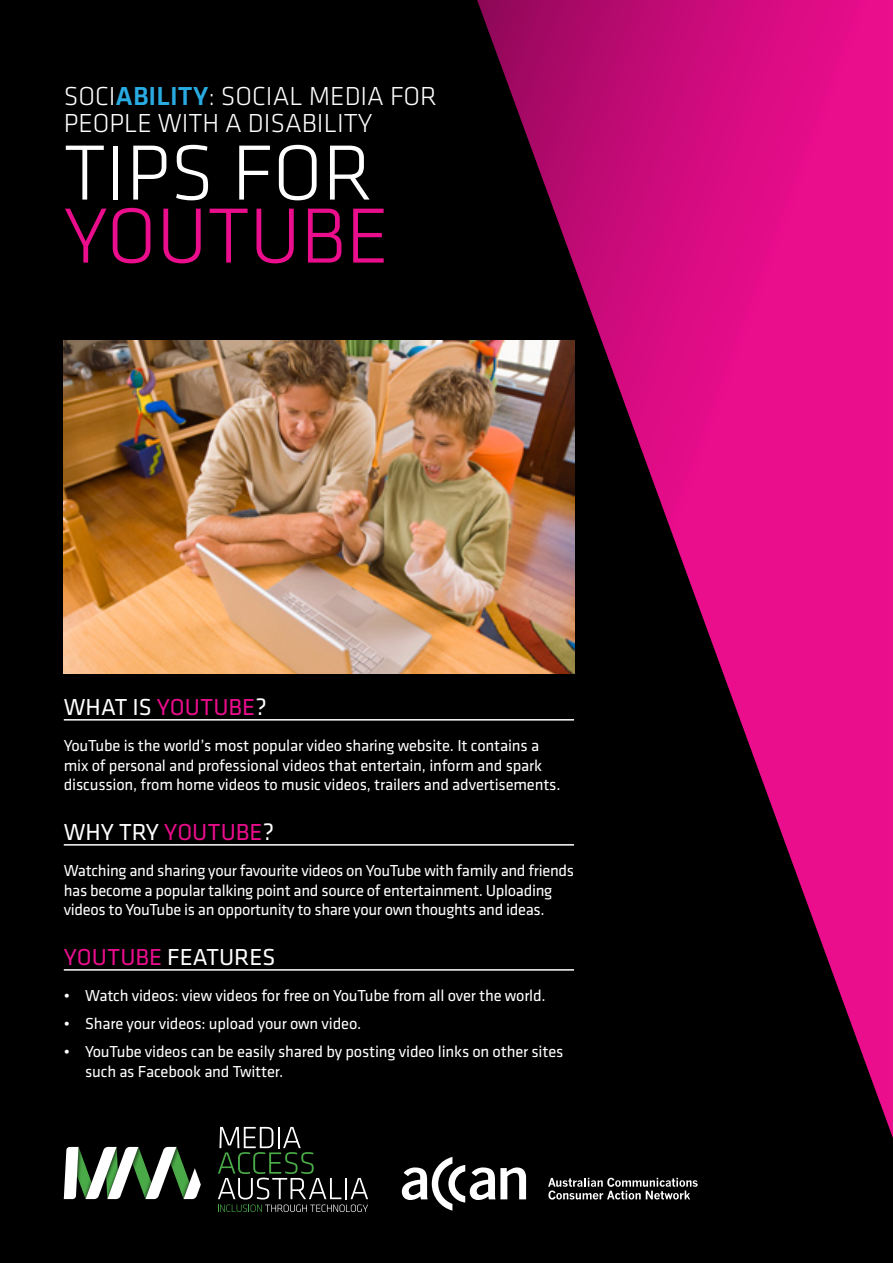
<style>
.page{position:relative;width:893px;height:1263px;background:#000}
.page>*{position:absolute;margin:0;border:0;box-sizing:border-box;transform-origin:0 0}
.t1{font:300 81px "Klavika";color:#fff}
.t2{font:300 81px "Klavika";color:#ea0d8c}
.t3{font:300 27px/27px "Klavika";color:#fff}
.t4{font:24px "Klavika";color:#fff}
.t5{font:16.5px/19.5px "Klavika";letter-spacing:-.01em;color:#fff}
.s1{font-weight:500;color:#29abe2}
.s2{color:#ea0d8c}
</style>
<div class="page">
<svg style="left:461px;top:0;width:432px;height:1200px"></svg>
<hr style="left:64px;top:719px;width:510px;height:1px;background:#fff">
<hr style="left:64px;top:844px;width:510px;height:1px;background:#fff">
<hr style="left:64px;top:969px;width:510px;height:2px;background:#fff">
<img style="left:64px;top:340px;width:510px;height:333px">
<svg style="left:64px;top:1147px;width:137px;height:52px"></svg>
<svg style="left:218px;top:1127px;width:150px;height:85px"></svg>
<svg style="left:548px;top:1178px;width:150px;height:21px"></svg>
<svg style="left:402px;top:1157px;width:124px;height:53px"></svg>
<h2 class="t3" style="left:64px;top:83px;width:375px">SOCI<span class="s1">ability</span>: SOCIAL MEDIA FOR<br>PEOPLE WITH A DISABILITY</h2>
<h1 class="t1" style="left:64px;top:129px;width:311px">TIPS FOR</h1>
<h1 class="t2" style="left:64px;top:192px;width:327px">YOUTUBE</h1>
<h3 class="t4" style="left:64px;top:694px;width:204px">WHAT IS <span class="s2">YouTube</span>?</h3>
<p class="t5" style="left:64px;top:736px;width:498px">YouTube is the world’s most popular video sharing website. It contains a mix of personal and professional videos that entertain, inform and spark discussion, from home videos to music videos, trailers and advertisements.</p>
<h3 class="t4" style="left:64px;top:819px;width:212px">WHY TRY <span class="s2">YouTube</span>?</h3>
<p class="t5" style="left:64px;top:861px;width:512px">Watching and sharing your favourite videos on YouTube with family and friends has become a popular talking point and source of entertainment. Uploading videos to YouTube is an opportunity to share your own thoughts and ideas.</p>
<h3 class="t4" style="left:64px;top:944px;width:213px"><span class="s2">YouTube</span> FEATU RES</h3>
<p class="t5" style="left:64px;top:986px;width:484px">• Watch videos: view videos for free on YouTube from all over the world.</p>
<p class="t5" style="left:64px;top:1014px;width:299px">• Share your videos: upload your own video.</p>
<p class="t5" style="left:85px;top:1042px;width:480px;text-indent:-21px">• YouTube videos can be easily shared by posting video links on other sites such as Facebook and Twitter.</p>
</div>
